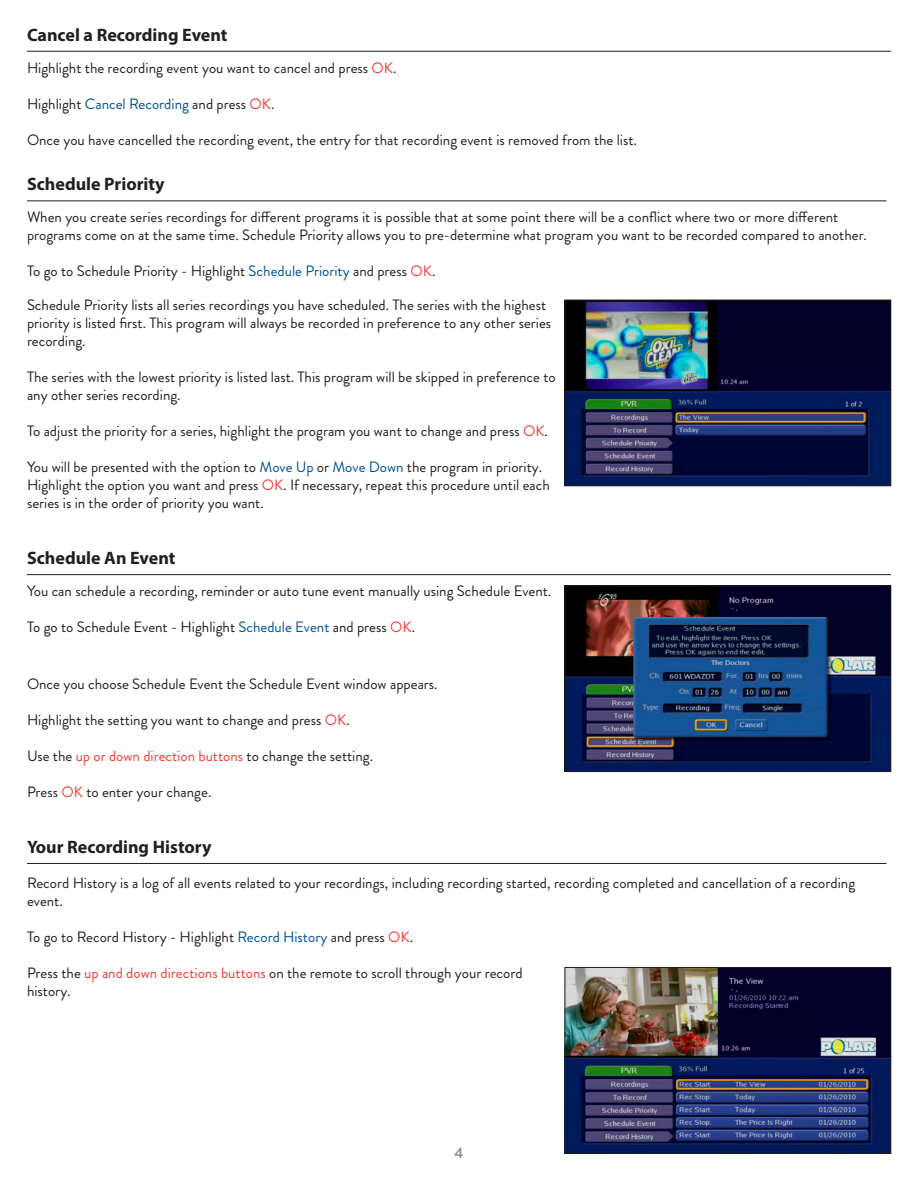
<style>
.page{position:relative;width:918px;height:1188px;background:#fff}
.page>*{position:absolute;margin:0;border:0;box-sizing:border-box;transform-origin:0 0}
.t1{font:700 18px "Myriad Pro";color:#231f20}
.t2{font:15px/18px "Brandon Grotesque";color:#231f20}
.t3{font:700 15px "Brandon Grotesque";color:#939598}
.s1{color:#ee3e34}
.s2{color:#01529a}
</style>
<div class="page">
<hr style="left:27px;top:201px;width:859px;height:1px;background:#231f20">
<img style="left:567px;top:302px;width:322px;height:182px">
<div style="left:565px;top:300px;width:326px;height:186px;border:1px solid #231f20"></div>
<hr style="left:27px;top:574px;width:864px;height:1px;background:#231f20">
<img style="left:567px;top:588px;width:322px;height:182px">
<div style="left:565px;top:586px;width:326px;height:186px;border:1px solid #231f20"></div>
<hr style="left:27px;top:863px;width:859px;height:1px;background:#231f20">
<img style="left:567px;top:969px;width:322px;height:182px">
<div style="left:565px;top:967px;width:326px;height:186px;border:1px solid #231f20"></div>
<hr style="left:27px;top:51px;width:864px;height:1px;background:#231f20">
<p class="t1" style="left:27px;top:23px;width:202px">Cancel a Recording Event</p>
<p class="t2" style="left:27px;top:59px;width:371px">Highlight the recording event you want to cancel and press <span class="s1">OK</span>.</p>
<p class="t2" style="left:27px;top:95px;width:249px">Highlight <span class="s2">Cancel Recording</span> and press <span class="s1">OK</span>.</p>
<p class="t2" style="left:27px;top:131px;width:611px">Once you have cancelled the recording event, the entry for that recording event is removed from the list.</p>
<p class="t1" style="left:27px;top:172px;width:139px">Schedule Priority</p>
<p class="t2" style="left:27px;top:208px;width:841px">When you create series recordings for different programs it is possible that at some point there will be a conflict where two or more different programs come on at the same time. Schedule Priority allows you to pre-determine what program you want to be recorded compared to another.</p>
<p class="t2" style="left:27px;top:262px;width:410px">To go to Schedule Priority - Highlight <span class="s2">Schedule Priority</span> and press <span class="s1">OK</span>.</p>
<p class="t2" style="left:27px;top:296px;width:526px">Schedule Priority lists all series recordings you have scheduled. The series with the highest priority is listed first. This program will always be recorded in preference to any other series recording.</p>
<p class="t2" style="left:27px;top:368px;width:530px">The series with the lowest priority is listed last. This program will be skipped in preference to any other series recording.</p>
<p class="t2" style="left:27px;top:422px;width:523px">To adjust the priority for a series, highlight the program you want to change and press <span class="s1">OK</span>.</p>
<p class="t2" style="left:27px;top:458px;width:524px">You will be presented with the option to <span class="s2">Move Up</span> or <span class="s2">Move Down</span> the program in priority.<br>Highlight the option you want and press <span class="s1">OK</span>. If necessary, repeat this procedure until each series is in the order of priority you want.</p>
<p class="t1" style="left:27px;top:546px;width:150px">Schedule An Event</p>
<p class="t2" style="left:27px;top:582px;width:526px">You can schedule a recording, reminder or auto tune event manually using Schedule Event.</p>
<p class="t2" style="left:27px;top:618px;width:390px">To go to Schedule Event - Highlight <span class="s2">Schedule Event</span> and press <span class="s1">OK</span>.</p>
<p class="t2" style="left:27px;top:675px;width:412px">Once you choose Schedule Event the Schedule Event window appears.</p>
<p class="t2" style="left:27px;top:711px;width:324px">Highlight the setting you want to change and press <span class="s1">OK</span>.</p>
<p class="t2" style="left:27px;top:747px;width:348px">Use the <span class="s1">up or down direction buttons</span> to change the setting.</p>
<p class="t2" style="left:27px;top:783px;width:186px">Press <span class="s1">OK</span> to enter your change.</p>
<p class="t1" style="left:27px;top:835px;width:186px">Your Recording History</p>
<p class="t2" style="left:27px;top:874px;width:830px">Record History is a log of all events related to your recordings, including recording started, recording completed and cancellation of a recording event.</p>
<p class="t2" style="left:27px;top:928px;width:388px">To go to Record History - Highlight <span class="s2">Record History</span> and press <span class="s1">OK</span>.</p>
<p class="t2" style="left:27px;top:964px;width:497px">Press the <span class="s1">up and down directions buttons</span> on the remote to scroll through your record history.</p>
<p class="t3" style="left:455px;top:1143px;width:10px">4</p>
</div>
